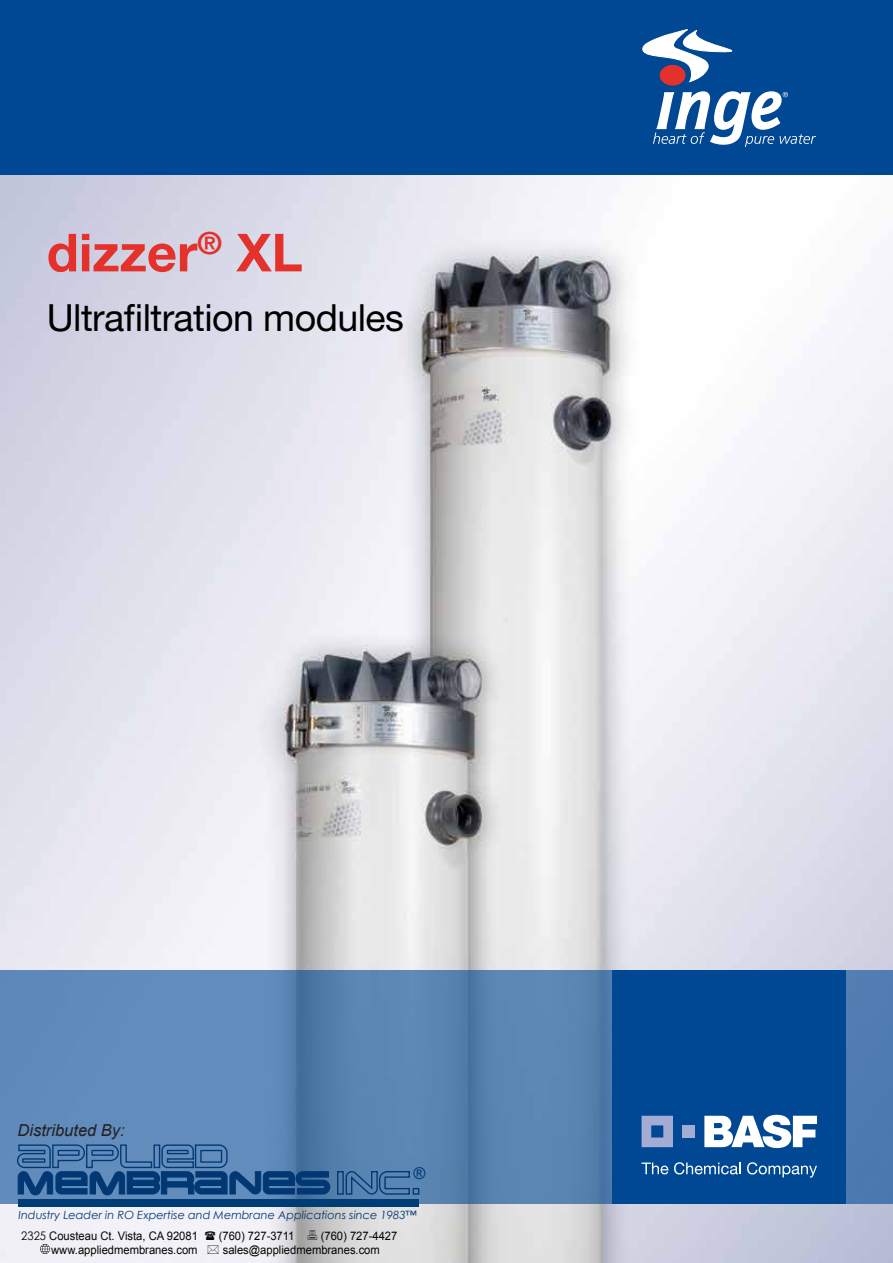
<style>
.page{position:relative;width:893px;height:1263px;background:#fff}
.page>*{position:absolute;margin:0;border:0;box-sizing:border-box;transform-origin:0 0}
.t1{font:700 52.5px "Helvetica Neue LT Pro";color:#e4312b}
.t2{font:37.5px "Helvetica Neue LT Pro";letter-spacing:-.015em;color:#000}
.t3{font:italic 16.5px "Arial";color:#231f20}
.t4{font:16.35px "Arial";color:#013874}
.t5{font:11.85px "Arial";color:#040503;scale:.95 1}
.t6{font:italic 11.25px "Century Gothic";color:#013874}
.s1{font-family:"Century Gothic"}
</style>
<div class="page">
<img style="left:0;top:174px;width:893px;height:1089px">
<svg style="left:0;top:969px;width:893px;height:234px;background:#5a85b4"></svg>
<div style="left:0;top:0;width:893px;height:174px;background:#004894"></div>
<div style="left:612px;top:969px;width:234px;height:234px;background:#004894"></div>
<svg style="left:642px;top:1162px;width:26px;height:12px"></svg>
<svg style="left:674px;top:1162px;width:67px;height:12px"></svg>
<svg style="left:747px;top:1162px;width:70px;height:15px"></svg>
<svg style="left:704px;top:1115px;width:113px;height:33px"></svg>
<svg style="left:642px;top:1116px;width:31px;height:31px"></svg>
<div style="left:683px;top:1125px;width:12px;height:12px;background:#a3acd2"></div>
<div style="left:660px;top:65px;width:25px;height:20px;background:#e4312b;border-radius:50%"></div>
<div style="left:660px;top:65px;width:25px;height:20px;border:1px solid #e4312b;border-radius:50%"></div>
<svg style="left:643px;top:30px;width:90px;height:52px"></svg>
<svg style="left:653px;top:91px;width:163px;height:56px"></svg>
<svg style="left:16px;top:1144px;width:315px;height:52px;background:#37669b"></svg>
<div style="left:337px;top:1171px;width:7px;height:24px;border:1px solid #013874"></div>
<div style="left:413px;top:1188px;width:6px;height:7px;border:1px solid #013874"></div>
<svg style="left:345px;top:1170px;width:66px;height:25px;background:#4371a2"></svg>
<div style="left:18px;top:1199px;width:401px;height:7px;background:#003d76"></div>
<svg style="left:40px;top:1245px;width:9px;height:9px"></svg>
<svg style="left:308px;top:1230px;width:9px;height:10px"></svg>
<svg style="left:205px;top:1231px;width:14px;height:23px"></svg>
<h1 class="t1" style="left:47px;top:220px;width:257px">dizzer<sup>®</sup> XL</h1>
<h2 class="t2" style="left:47px;top:296px;width:358px">Ultrafiltration modules</h2>
<h3 class="t3" style="left:18px;top:1120px;width:109px">Distributed By:</h3>
<h3 class="t4" style="left:413px;top:1163px;width:13px">®</h3>
<p class="t6" style="left:19px;top:1207px;width:400px">Industry Leader in RO Expertise and Membrane Applications since 1983™</p>
<p class="t5" style="left:21px;top:1228px;width:187px"><span class="s1">2325</span> Cousteau Ct. Vista, CA 92081</p>
<p class="t5" style="left:219px;top:1228px;width:81px">(760) 727-3711</p>
<p class="t5" style="left:321px;top:1228px;width:82px">(760) 727-4427</p>
<p class="t5" style="left:51px;top:1242px;width:156px">www.appliedmembranes.com</p>
<p class="t5" style="left:223px;top:1242px;width:167px">sales@appliedmembranes.com</p>
</div>
